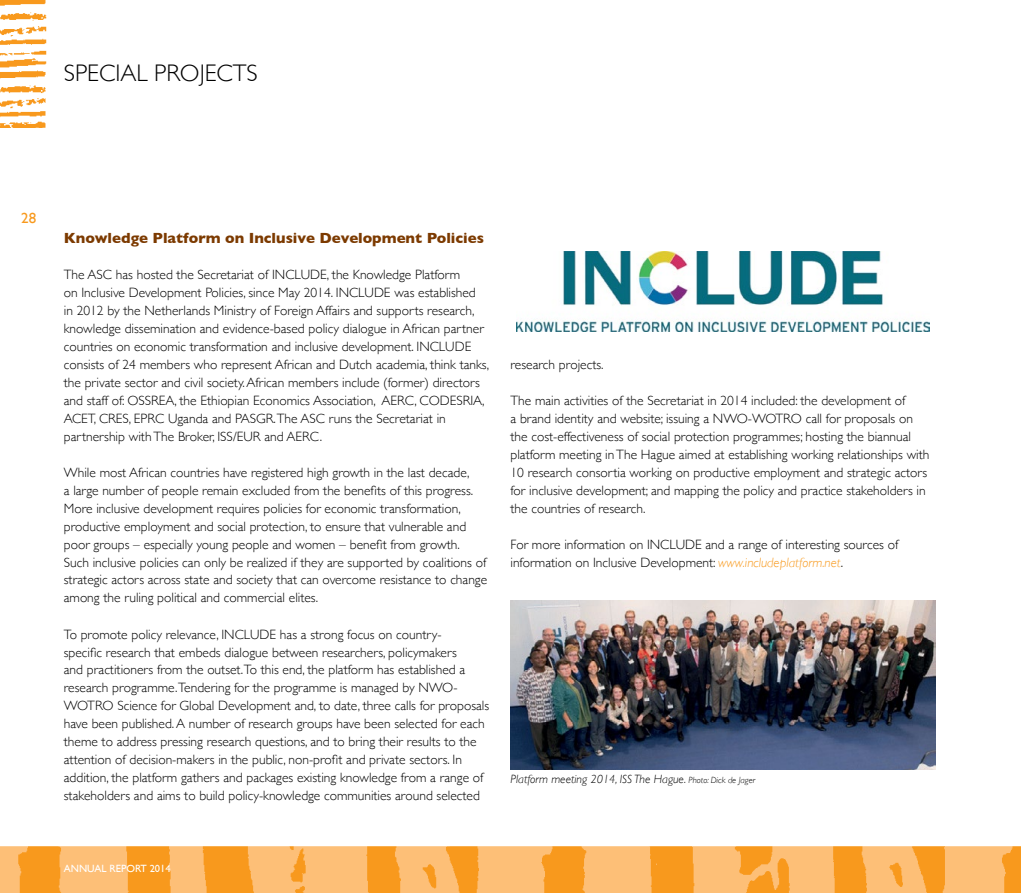
<style>
.page{position:relative;width:1021px;height:893px;background:#fff}
.page>*{position:absolute;margin:0;border:0;box-sizing:border-box;transform-origin:0 0}
.t1{font:300 24px "Gill Sans";color:#000}
.t2{font:700 15px "Gill Sans";color:#7c3a00}
.t3{font:15px "Gill Sans";color:#f8991d}
.t4{font:300 13.5px/18px "Gill Sans";color:#000}
.t5{font:italic 300 12px "Gill Sans";color:#000}
.t6{font:10.5px "Gill Sans";color:#fff}
.s1{font-style:italic;color:#f8991d}
.s2{font-size:9px}
.s3{font-style:inherit}
</style>
<div class="page">
<img style="left:0;top:846px;width:1020px;height:47px">
<img style="left:0;top:0;width:47px;height:128px">
<img style="left:516px;top:251px;width:413px;height:80px">
<img style="left:510px;top:600px;width:425px;height:170px">
<h1 class="t1" style="left:64px;top:54px;width:195px">SPECIAL PROJECTS</h1>
<p class="t3" style="left:21px;top:209px;width:16px">28</p>
<p class="t2" style="left:64px;top:226px;width:421px">Knowledge Platform on Inclusive Development Policies</p>
<p class="t4" style="left:64px;top:264px;width:427px">The ASC has hosted the Secretariat of INCLUDE, the Knowledge Platform<br>on Inclusive Development Policies, since May 2014. INCLUDE was established<br>in 2012 by the Netherlands Ministry of Foreign Affairs and supports research, knowledge dissemination and evidence-based policy dialogue in African partner countries on economic transformation and inclusive development. INCLUDE consists of 24 members who represent African and Dutch academia, think tanks, the private sector and civil society.African members include (former) directors and staff of: OSSREA, the Ethiopian Economics Association, AERC, CODESRIA, ACET, CRES, EPRC Uganda and PASGR.The ASC runs the Secretariat in partnership withThe Broker, ISS/EUR and AERC.</p>
<p class="t4" style="left:64px;top:462px;width:425px">While most African countries have registered high growth in the last decade,<br>a large number of people remain excluded from the benefits of this progress.<br>More inclusive development requires policies for economic transformation, productive employment and social protection, to ensure that vulnerable and poor groups – especially young people and women – benefit from growth.<br>Such inclusive policies can only be realized if they are supported by coalitions of strategic actors across state and society that can overcome resistance to change among the ruling political and commercial elites.</p>
<p class="t4" style="left:64px;top:624px;width:427px">To promote policy relevance, INCLUDE has a strong focus on country-<br>specific research that embeds dialogue between researchers, policymakers<br>and practitioners from the outset.To this end, the platform has established a research programme.Tendering for the programme is managed by NWO-WOTRO Science for Global Development and, to date, three calls for proposals have been published.A number of research groups have been selected for each theme to address pressing research questions, and to bring their results to the attention of decision-makers in the public, non-profit and private sectors. In addition, the platform gathers and packages existing knowledge from a range of stakeholders and aims to build policy-knowledge communities around selected</p>
<p class="t4" style="left:510px;top:354px;width:95px">research projects.</p>
<p class="t4" style="left:510px;top:390px;width:420px">The main activities of the Secretariat in 2014 included: the development of<br>a brand identity and website; issuing a NWO-WOTRO call for proposals on the cost-effectiveness of social protection programmes; hosting the biannual platform meeting inThe Hague aimed at establishing working relationships with 10 research consortia working on productive employment and strategic actors for inclusive development; and mapping the policy and practice stakeholders in the countries of research.</p>
<p class="t4" style="left:510px;top:534px;width:389px">For more information on INCLUDE and a range of interesting sources of information on Inclusive Development: <span class="s1">www.includeplatform.net</span>.</p>
<p class="t5" style="left:510px;top:772px;width:246px">Platform meeting 2014, ISS The Hague. <span class="s2">Photo: Dick de Jager</span></p>
<p class="t6" style="left:64px;top:862px;width:108px">ANNUAL REPORT <span class="s3">2014</span></p>
</div>
